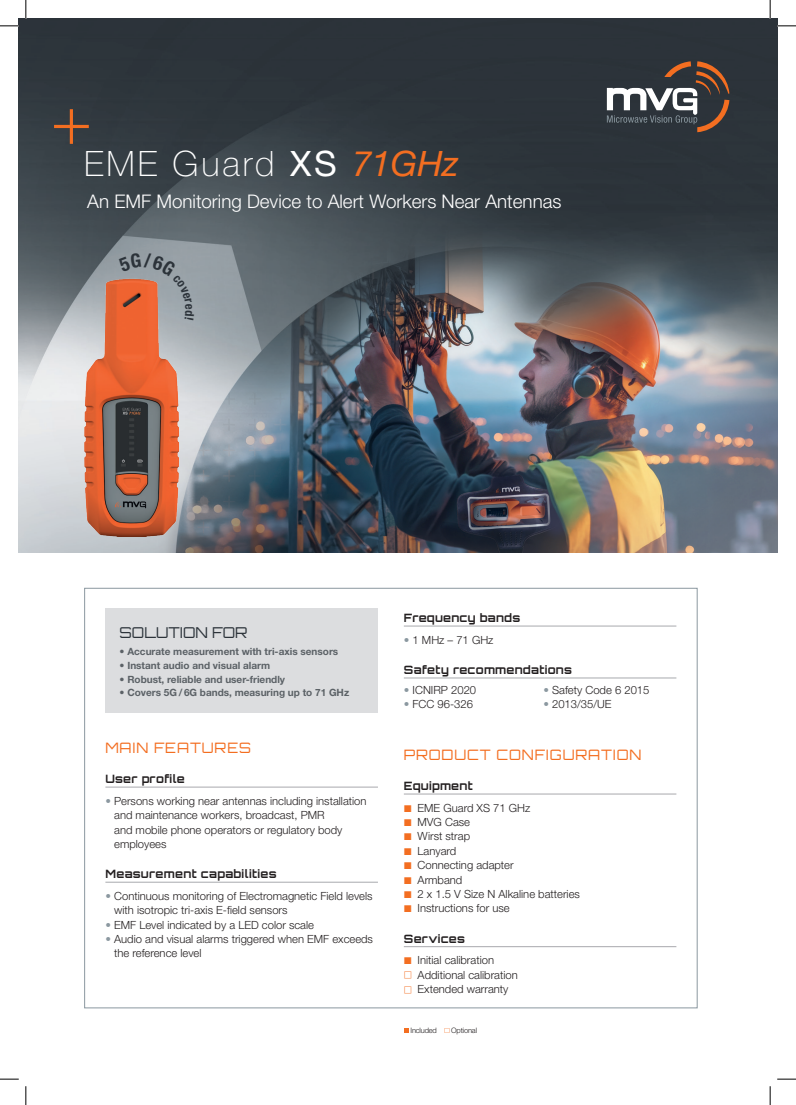
<style>
.page{position:relative;width:796px;height:1105px;background:#fff}
.page>*{position:absolute;margin:0;border:0;box-sizing:border-box;transform-origin:0 0}
.t1{font:100 35px "Helvetica Neue LT Std";letter-spacing:.08em;color:#fff}
.t2{font:300 18.75px "Helvetica Neue LT Std";color:#fff}
.t3{font:15px "Orbitron";color:#2c333a}
.t4{font:14.38px "Orbitron";letter-spacing:.06em;color:#f36e21}
.t5{font:11.5px "Orbitron";letter-spacing:.03em;color:#231f20}
.t6{font:300 11.25px/14.4px "Helvetica Neue LT Std";color:#231f20}
.t7{font:700 10px "Helvetica Neue LT Std";color:#5b6166}
.t8{font:300 7.5px "Helvetica Neue LT Std";letter-spacing:-.02em;color:#231f20}
.s1{font-weight:400}
.s2{font-weight:400;font-style:italic;color:#f36e21}
.s3{color:#8b98a0}
.s4{color:#f36e21}
</style>
<div class="page">
<img style="left:19px;top:19px;width:758px;height:533px">
<svg style="left:607px;top:61px;width:122px;height:71px;background:#585453"></svg>
<svg style="left:54px;top:109px;width:35px;height:35px"></svg>
<hr style="left:404px;top:625px;width:272px;height:1px;background:#a8a9ad">
<hr style="left:404px;top:677px;width:272px;height:1px;background:#a8a9ad">
<hr style="left:404px;top:793px;width:272px;height:1px;background:#a8a9ad">
<hr style="left:404px;top:946px;width:272px;height:1px;background:#a8a9ad">
<svg style="left:404px;top:1028px;width:5px;height:4px"></svg>
<hr style="left:105px;top:786px;width:273px;height:1px;background:#a8a9ad">
<hr style="left:105px;top:881px;width:273px;height:1px;background:#a8a9ad">
<div style="left:105px;top:608px;width:273px;height:104px;background:#dcdddf"></div>
<img style="left:80px;top:253px;width:111px;height:285px">
<svg style="left:0;top:25px;width:19px;height:2px"></svg>
<svg style="left:777px;top:25px;width:19px;height:2px"></svg>
<svg style="left:0;top:1078px;width:19px;height:1px"></svg>
<svg style="left:777px;top:1078px;width:19px;height:1px"></svg>
<svg style="left:25px;top:0;width:2px;height:19px"></svg>
<svg style="left:25px;top:1086px;width:2px;height:18px"></svg>
<svg style="left:769px;top:0;width:2px;height:19px"></svg>
<svg style="left:769px;top:1086px;width:2px;height:18px"></svg>
<svg style="left:119px;top:253px;width:75px;height:67px;background:#b18e83"></svg>
<h1 class="t1" style="left:84px;top:143px;width:376px">EME Guard <span class="s1">XS</span> <span class="s2">71GHz</span></h1>
<h2 class="t2" style="left:87px;top:190px;width:476px">An EMF Monitoring Device to Alert Workers Near Antennas</h2>
<h3 class="t3" style="left:120px;top:623px;width:130px">SOLUTION FOR</h3>
<p class="t7" style="left:120px;top:645px;width:220px">• Accurate measurement with tri-axis sensors</p>
<p class="t7" style="left:120px;top:658px;width:152px">• Instant audio and visual alarm</p>
<p class="t7" style="left:120px;top:672px;width:167px">• Robust, reliable and user-friendly</p>
<p class="t7" style="left:120px;top:686px;width:231px">• Covers 5G / 6G bands, measuring up to 71 GHz</p>
<p class="t4" style="left:105px;top:738px;width:147px">MAIN FEATURES</p>
<p class="t5" style="left:105px;top:771px;width:81px">User profile</p>
<p class="t6" style="left:114px;top:793px;width:254px;text-indent:-9px"><span class="s3">•</span> Persons working near antennas including installation and maintenance workers, broadcast, PMR<br>and mobile phone operators or regulatory body employees</p>
<p class="t5" style="left:105px;top:866px;width:173px">Measurement capabilities</p>
<p class="t6" style="left:114px;top:888px;width:260px;text-indent:-9px"><span class="s3">•</span> Continuous monitoring of Electromagnetic Field levels with isotropic tri-axis E-field sensors</p>
<p class="t6" style="left:105px;top:916px;width:210px"><span class="s3">•</span> EMF Level indicated by a LED color scale</p>
<p class="t6" style="left:114px;top:931px;width:260px;text-indent:-9px"><span class="s3">•</span> Audio and visual alarms triggered when EMF exceeds the reference level</p>
<p class="t5" style="left:404px;top:610px;width:118px">Frequency bands</p>
<p class="t6" style="left:404px;top:632px;width:91px"><span class="s3">•</span> 1 MHz – 71 GHz</p>
<p class="t5" style="left:404px;top:662px;width:170px">Safety recommendations</p>
<p class="t6" style="left:404px;top:682px;width:74px"><span class="s3">•</span> ICNIRP 2020</p>
<p class="t6" style="left:404px;top:696px;width:71px"><span class="s3">•</span> FCC 96-326</p>
<p class="t6" style="left:543px;top:682px;width:108px"><span class="s3">•</span> Safety Code 6 2015</p>
<p class="t6" style="left:543px;top:696px;width:70px"><span class="s3">•</span> 2013/35/UE</p>
<p class="t4" style="left:404px;top:745px;width:239px">PRODUCT CONFIGURATION</p>
<p class="t5" style="left:404px;top:778px;width:71px">Equipment</p>
<p class="t6" style="left:404px;top:800px;width:128px"><span class="s4">■</span> EME Guard XS 71 GHz</p>
<p class="t6" style="left:404px;top:814px;width:67px"><span class="s4">■</span> MVG Case</p>
<p class="t6" style="left:404px;top:828px;width:67px"><span class="s4">■</span> Wirst strap</p>
<p class="t6" style="left:404px;top:843px;width:54px"><span class="s4">■</span> Lanyard</p>
<p class="t6" style="left:404px;top:857px;width:111px"><span class="s4">■</span> Connecting adapter</p>
<p class="t6" style="left:404px;top:871px;width:60px"><span class="s4">■</span> Armband</p>
<p class="t6" style="left:404px;top:886px;width:177px"><span class="s4">■</span> 2 x 1.5 V Size N Alkaline batteries</p>
<p class="t6" style="left:404px;top:900px;width:107px"><span class="s4">■</span> Instructions for use</p>
<p class="t5" style="left:404px;top:931px;width:63px">Services</p>
<p class="t6" style="left:417px;top:952px;width:102px;text-indent:-13px"><span class="s4">■</span> Initial calibration<br>Additional calibration<br>Extended warranty</p>
<p class="t8" style="left:410px;top:1025px;width:28px">Included</p>
<p class="t8" style="left:451px;top:1025px;width:27px">Optional</p>
</div>
